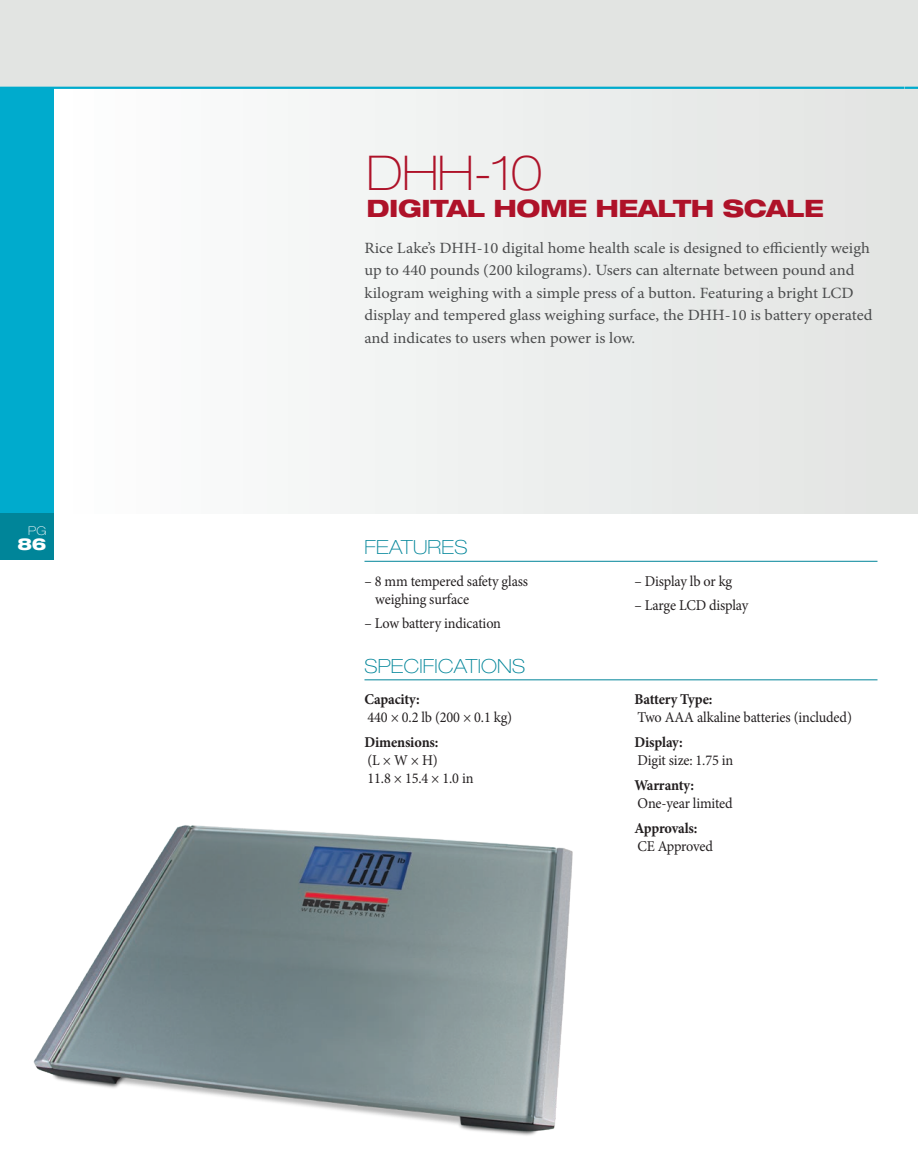
<style>
.page{position:relative;width:918px;height:1175px;background:#fff}
.page>*{position:absolute;margin:0;border:0;box-sizing:border-box;transform-origin:0 0}
.Model_Name{font:100 expanded 48px "Helvetica Neue LT Std";color:#ae1229}
.Model_Name-2{font:800 expanded 24px "Helvetica Neue LT Std";letter-spacing:-.02em;color:#ae1229}
.SubHead_Blue_with_Rule{font:100 expanded 19.5px "Helvetica Neue LT Std";letter-spacing:.01em;color:#008599}
.Page_Number{font:800 expanded 16.5px "Helvetica Neue LT Std";color:#fff}
.Product_Information{font:15.6px/22.5px "Minion Pro";color:#4b4c4d;scale:1.05 1}
.Specifications{font:15px/18px "Minion Pro";letter-spacing:-.01em;color:#231f20;scale:.95 1}
.Specifications-2{font:700 15px/18px "Minion Pro";letter-spacing:-.015em;color:#231f20;scale:.95 1}
.Page_Number-2{font:100 expanded 12px "Helvetica Neue LT Std";color:#fff}
.s1{font-weight:700}
.s2{font-weight:400}
</style>
<div class="page">
<div style="left:49px;top:88px;width:869px;height:425px;background:linear-gradient(to right,#feffff,#e1e3e2)"></div>
<div style="left:0;top:0;width:918px;height:88px;background:#e2e4e2"></div>
<div style="left:0;top:88px;width:54px;height:425px;background:#00abcd"></div>
<hr style="left:0;top:87px;width:918px;height:2px;background:#00abcd">
<div style="left:904px;top:88px;width:14px;height:425px;background:#e2e4e2"></div>
<svg style="left:904px;top:87px;width:14px;height:2px"></svg>
<img style="left:33px;top:825px;width:540px;height:311px">
<div style="left:0;top:513px;width:54px;height:47px;background:#008599"></div>
<hr style="left:364px;top:561px;width:514px;height:1px;background:#008599">
<hr style="left:364px;top:679px;width:514px;height:1px;background:#008599">
<p class="Page_Number-2" style="left:28px;top:524px;width:20px">PG</p>
<p class="Page_Number" style="left:17px;top:534px;width:30px">86</p>
<p class="Model_Name" style="left:367px;top:144px;width:177px">DHH-10</p>
<p class="Model_Name-2" style="left:367px;top:193px;width:458px">DIGITAL HOME HEALTH SCALE</p>
<p class="Product_Information" style="left:364px;top:236px;width:485px">Rice Lake’s DHH-10 digital home health scale is designed to efficiently weigh up to 440 pounds (200 kilograms). Users can alternate between pound and kilogram weighing with a simple press of a button. Featuring a bright LCD display and tempered glass weighing surface, the DHH-10 is battery operated and indicates to users when power is low.</p>
<p class="SubHead_Blue_with_Rule" style="left:364px;top:535px;width:104px">FEATURES</p>
<p class="Specifications" style="left:375px;top:572px;width:162px;text-indent:-11px">– 8 mm tempered safety glass weighing surface</p>
<p class="Specifications" style="left:364px;top:614px;width:145px">– Low battery indication</p>
<p class="SubHead_Blue_with_Rule" style="left:364px;top:654px;width:162px">SPECIFICATIONS</p>
<p class="Specifications" style="left:364px;top:690px;width:157px"><span class="s1">Capacity:<br></span>440 × 0.2 lb (200 × 0.1 kg)</p>
<p class="Specifications" style="left:364px;top:733px;width:116px"><span class="s1">Dimensions:<br></span>(L × W × H)<br>11.8 × 15.4 × 1.0 in</p>
<p class="Specifications" style="left:634px;top:572px;width:104px">– Display lb or kg</p>
<p class="Specifications" style="left:634px;top:596px;width:121px">– Large LCD display</p>
<p class="Specifications" style="left:634px;top:690px;width:230px"><span class="s1">Battery Type:<br></span>Two AAA alkaline batteries (included)</p>
<p class="Specifications" style="left:634px;top:733px;width:106px"><span class="s1">Display:<br></span>Digit size: 1.75 in</p>
<p class="Specifications" style="left:634px;top:776px;width:105px"><span class="s1">Warranty:<br></span>One-year limited</p>
<p class="Specifications-2" style="left:634px;top:818px;width:84px">Approvals:<br><span class="s2">CE Approved</span></p>
</div>
